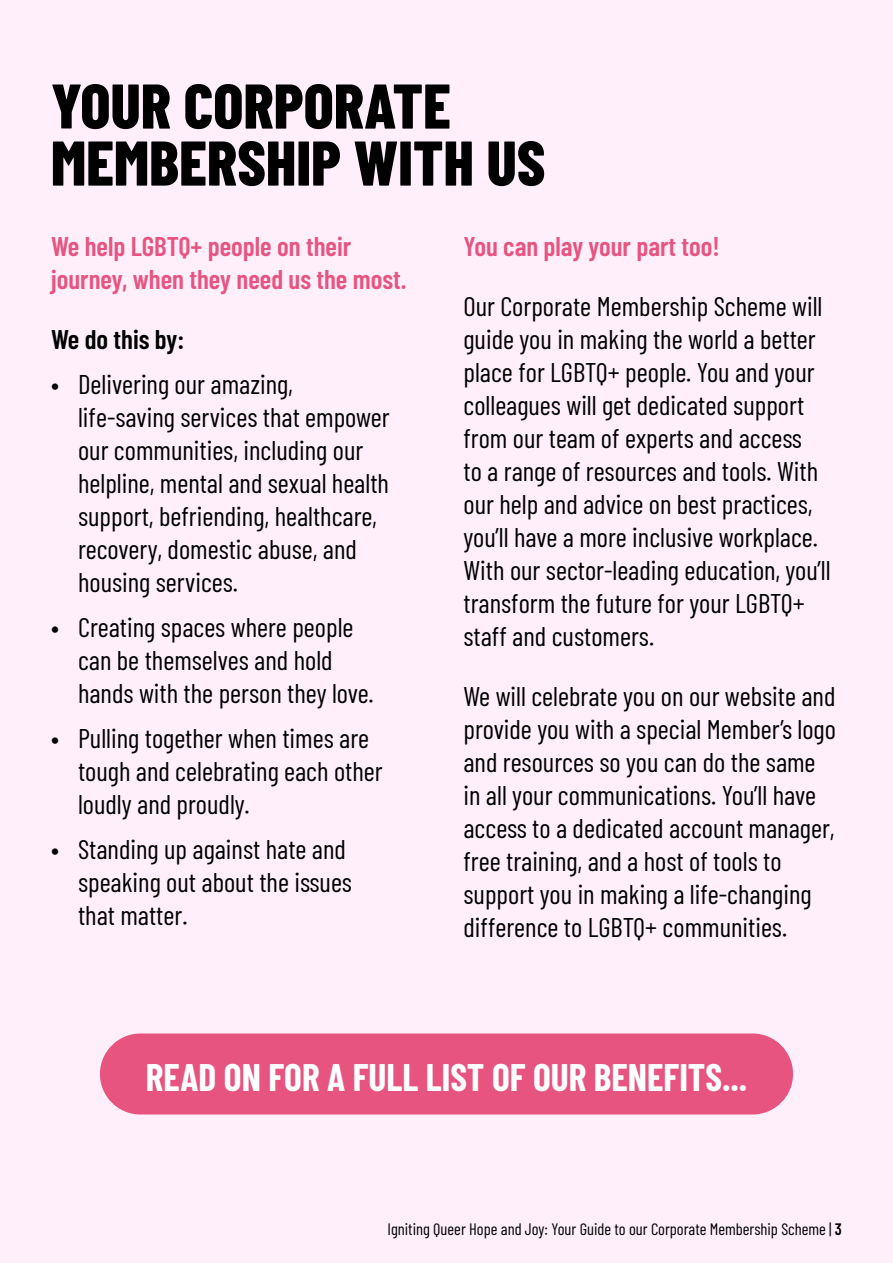
<style>
.page{position:relative;width:893px;height:1263px;background:#feeffb}
.page>*{position:absolute;margin:0;border:0;box-sizing:border-box;transform-origin:0 0}
.Page_Titles{font:800 63px/57px "Barlow Condensed";color:#000}
.Copy_-_Quotes{font:700 37.5px "Barlow Condensed";color:#fff}
.Copy_-_Quotes-2{font:27px/33px "Barlow Condensed";color:#000}
.Copy_-_Quotes-3{font:600 27px/33px "Barlow Condensed";color:#e75480}
.Copy_-_Quotes-4{font:600 27px "Barlow Condensed";color:#000}
.t1{font:16.5px "Barlow Condensed";color:#000}
.s1{font-weight:600}
</style>
<div class="page">
<div style="left:100px;top:1033px;width:693px;height:81px;background:#e75480;border-radius:40px"></div>
<p class="Page_Titles" style="left:51px;top:75px;width:496px">YOUR CORPORATE<br>MEMBERSHIP WITH US</p>
<p class="Copy_-_Quotes-3" style="left:51px;top:228px;width:357px">We help LGBTQ+ people on their journey, when they need us the most.</p>
<p class="Copy_-_Quotes-4" style="left:51px;top:320px;width:135px">We do this by:</p>
<p class="Copy_-_Quotes-2" style="left:78px;top:366px;width:313px;text-indent:-27px">• Delivering our amazing, life-saving services that empower our communities, including our helpline, mental and sexual health support, befriending, healthcare, recovery, domestic abuse, and housing services.</p>
<p class="Copy_-_Quotes-2" style="left:78px;top:609px;width:297px;text-indent:-27px">• Creating spaces where people can be themselves and hold hands with the person they love.</p>
<p class="Copy_-_Quotes-2" style="left:78px;top:720px;width:306px;text-indent:-27px">• Pulling together when times are tough and celebrating each other loudly and proudly.</p>
<p class="Copy_-_Quotes-2" style="left:78px;top:831px;width:275px;text-indent:-27px">• Standing up against hate and speaking out about the issues that matter.</p>
<p class="Copy_-_Quotes-3" style="left:463px;top:228px;width:258px">You can play your part too!</p>
<p class="Copy_-_Quotes-2" style="left:463px;top:288px;width:369px">Our Corporate Membership Scheme will guide you in making the world a better place for LGBTQ+ people. You and your colleagues will get dedicated support from our team of experts and access<br>to a range of resources and tools. With our help and advice on best practices, you’ll have a more inclusive workplace.<br>With our sector-leading education, you’ll transform the future for your LGBTQ+ staff and customers.</p>
<p class="Copy_-_Quotes-2" style="left:463px;top:678px;width:374px">We will celebrate you on our website and provide you with a special Member’s logo and resources so you can do the same in all your communications. You’ll have access to a dedicated account manager, free training, and a host of tools to support you in making a life-changing difference to LGBTQ+ communities.</p>
<p class="Copy_-_Quotes" style="left:146px;top:1050px;width:603px">READ ON FOR A FULL LIST OF OUR BENEFITS...</p>
<p class="t1" style="left:388px;top:1217px;width:456px">Igniting Queer Hope and Joy: Your Guide to our Corporate Membership Scheme | <span class="s1">3</span></p>
</div>
